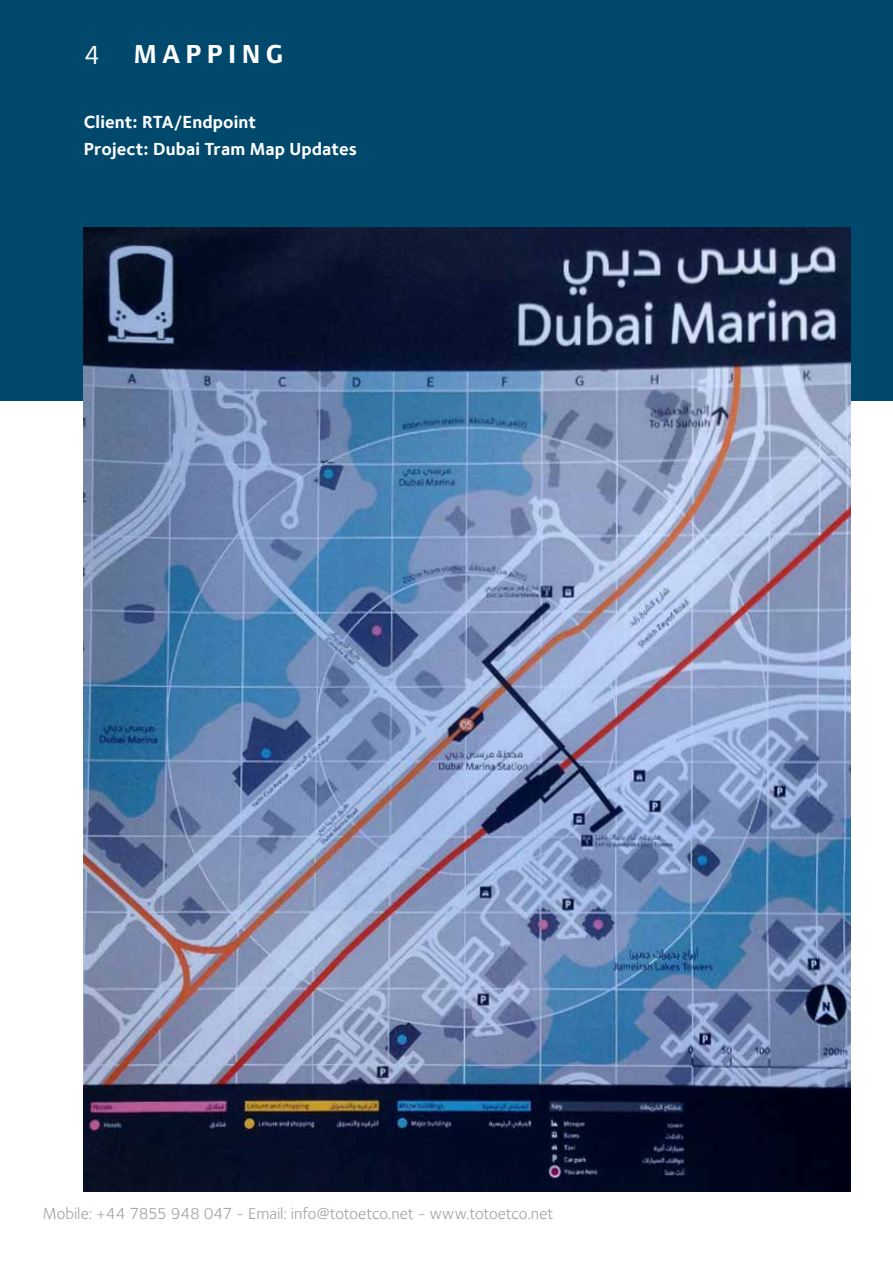
<style>
.page{position:relative;width:893px;height:1263px;background:#fff}
.page>*{position:absolute;margin:0;border:0;box-sizing:border-box;transform-origin:0 0}
.t1{font:700 27px "Foundry Form Sans";letter-spacing:.2em;color:#fff}
.t2{font:27px "Foundry Form Sans";color:#fff}
.t3{font:700 18px/27px "Foundry Sterling";letter-spacing:.005em;color:#fff}
.t4{font:16.5px "Foundry Sterling";letter-spacing:-.005em;color:#a1a1a1}
</style>
<div class="page">
<div style="left:0;top:0;width:893px;height:400px;background:#00486c"></div>
<img style="left:84px;top:227px;width:766px;height:964px">
<h1 class="t2" style="left:85px;top:40px;width:15px">4</h1>
<h1 class="t1" style="left:134px;top:39px;width:151px">MAPPING</h1>
<p class="t3" style="left:84px;top:108px;width:275px">Client: RTA/Endpoint<br>Project: Dubai Tram Map Updates</p>
<p class="t4" style="left:43px;top:1204px;width:512px">Mobile: +44 7855 948 047 - Email: info@totoetco.net - www.totoetco.net</p>
</div>
